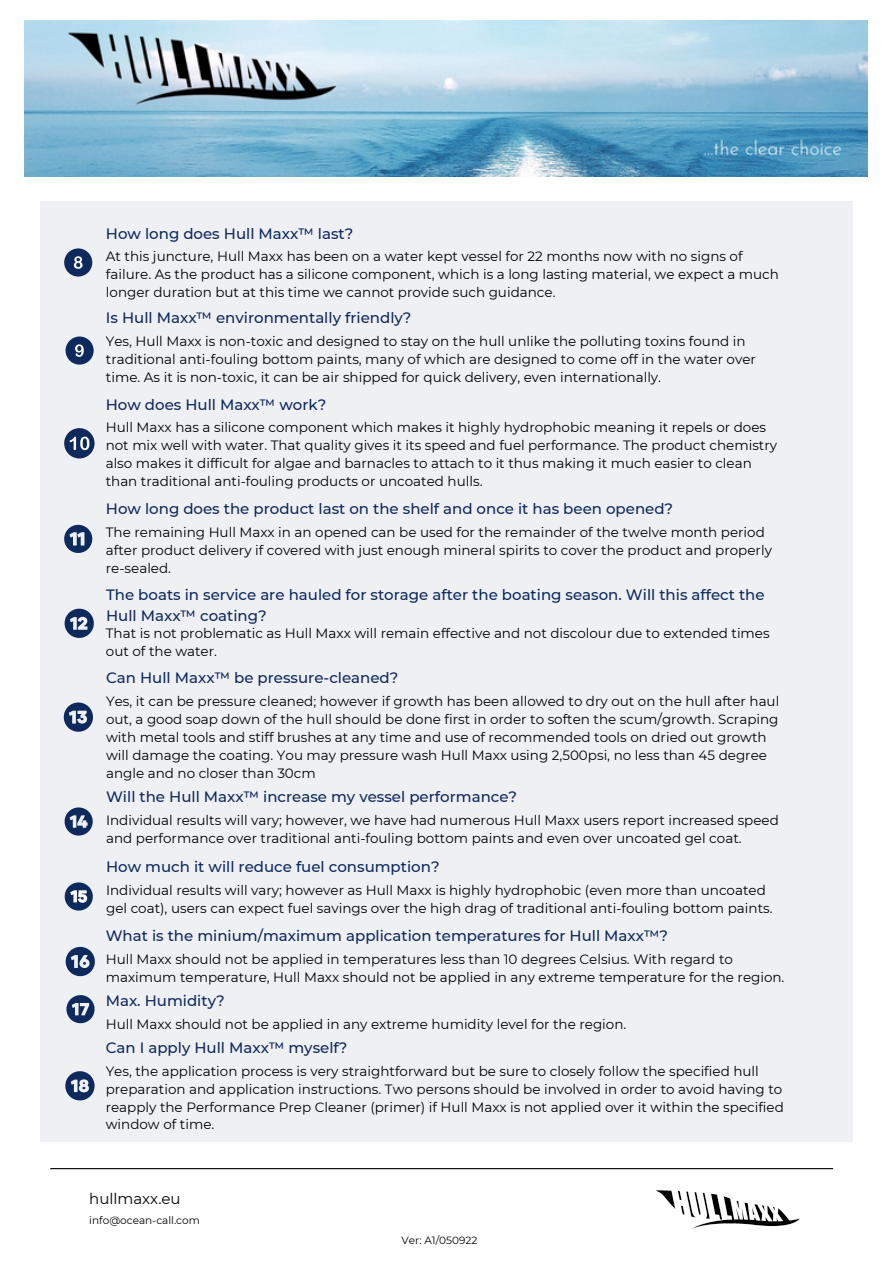
<style>
.page{position:relative;width:893px;height:1264px;background:#fff}
.page>*{position:absolute;margin:0;border:0;box-sizing:border-box;transform-origin:0 0}
.t1{font:500 15px/20.2px "Montserrat";color:#0e295c}
.t2{font:15px "Montserrat";color:#000}
.t3{font:13.5px/18px "Montserrat";color:#000}
.t4{font:10.5px "Montserrat";color:#000}
</style>
<div class="page">
<hr style="left:50px;top:1168px;width:783px;height:1px;background:#000">
<img style="left:656px;top:1190px;width:144px;height:39px">
<img style="left:24px;top:20px;width:843px;height:156px">
<div style="left:40px;top:201px;width:812px;height:940px;background:#eef0f4"></div>
<div style="left:64px;top:248px;width:28px;height:28px;background:#0e295c;border-radius:50%"></div>
<svg style="left:74px;top:256px;width:9px;height:13px"></svg>
<div style="left:66px;top:336px;width:28px;height:28px;background:#0e295c;border-radius:50%"></div>
<svg style="left:75px;top:344px;width:9px;height:13px"></svg>
<div style="left:64px;top:428px;width:30px;height:30px;background:#0e295c;border-radius:50%"></div>
<svg style="left:70px;top:436px;width:19px;height:14px"></svg>
<svg style="left:64px;top:525px;width:28px;height:28px"></svg>
<svg style="left:65px;top:608px;width:29px;height:30px"></svg>
<svg style="left:64px;top:702px;width:29px;height:29px"></svg>
<svg style="left:65px;top:807px;width:28px;height:28px"></svg>
<svg style="left:65px;top:882px;width:28px;height:28px"></svg>
<svg style="left:66px;top:946px;width:29px;height:30px"></svg>
<svg style="left:66px;top:995px;width:29px;height:28px"></svg>
<svg style="left:65px;top:1071px;width:30px;height:29px"></svg>
<p class="t1" style="left:106px;top:223px;width:249px">How long does Hull Maxx™ last?</p>
<p class="t3" style="left:106px;top:247px;width:674px">At this juncture, Hull Maxx has been on a water kept vessel for 22 months now with no signs of failure. As the product has a silicone component, which is a long lasting material, we expect a much longer duration but at this time we cannot provide such guidance.</p>
<p class="t1" style="left:106px;top:308px;width:307px">Is Hull Maxx™ environmentally friendly?</p>
<p class="t3" style="left:106px;top:332px;width:651px">Yes, Hull Maxx is non-toxic and designed to stay on the hull unlike the polluting toxins found in traditional anti-fouling bottom paints, many of which are designed to come off in the water over time. As it is non-toxic, it can be air shipped for quick delivery, even internationally.</p>
<p class="t1" style="left:106px;top:394px;width:222px">How does Hull Maxx™ work?</p>
<p class="t3" style="left:106px;top:418px;width:673px">Hull Maxx has a silicone component which makes it highly hydrophobic meaning it repels or does not mix well with water. That quality gives it its speed and fuel performance. The product chemistry also makes it difficult for algae and barnacles to attach to it thus making it much easier to clean than traditional anti-fouling products or uncoated hulls.</p>
<p class="t1" style="left:106px;top:498px;width:568px">How long does the product last on the shelf and once it has been opened?</p>
<p class="t3" style="left:106px;top:523px;width:667px">The remaining Hull Maxx in an opened can be used for the remainder of the twelve month period after product delivery if covered with just enough mineral spirits to cover the product and properly re-sealed.</p>
<p class="t1" style="left:106px;top:585px;width:660px">The boats in service are hauled for storage after the boating season. Will this affect the<br>Hull Maxx™ coating?</p>
<p class="t3" style="left:106px;top:624px;width:665px">That is not problematic as Hull Maxx will remain effective and not discolour due to extended times out of the water.</p>
<p class="t1" style="left:106px;top:668px;width:294px">Can Hull Maxx™ be pressure-cleaned?</p>
<p class="t3" style="left:106px;top:692px;width:674px">Yes, it can be pressure cleaned; however if growth has been allowed to dry out on the hull after haul out, a good soap down of the hull should be done first in order to soften the scum/growth. Scraping with metal tools and stiff brushes at any time and use of recommended tools on dried out growth will damage the coating. You may pressure wash Hull Maxx using 2,500psi, no less than 45 degree angle and no closer than 30cm</p>
<p class="t1" style="left:106px;top:786px;width:412px">Will the Hull Maxx™ increase my vessel performance?</p>
<p class="t3" style="left:106px;top:811px;width:674px">Individual results will vary; however, we have had numerous Hull Maxx users report increased speed and performance over traditional anti-fouling bottom paints and even over uncoated gel coat.</p>
<p class="t1" style="left:106px;top:856px;width:335px">How much it will reduce fuel consumption?</p>
<p class="t3" style="left:106px;top:880px;width:668px">Individual results will vary; however as Hull Maxx is highly hydrophobic (even more than uncoated gel coat), users can expect fuel savings over the high drag of traditional anti-fouling bottom paints.</p>
<p class="t1" style="left:106px;top:925px;width:564px">What is the minium/maximum application temperatures for Hull Maxx™?</p>
<p class="t3" style="left:106px;top:950px;width:680px">Hull Maxx should not be applied in temperatures less than 10 degrees Celsius. With regard to maximum temperature, Hull Maxx should not be applied in any extreme temperature for the region.</p>
<p class="t1" style="left:106px;top:990px;width:120px">Max. Humidity?</p>
<p class="t3" style="left:106px;top:1014px;width:522px">Hull Maxx should not be applied in any extreme humidity level for the region.</p>
<p class="t1" style="left:106px;top:1037px;width:243px">Can I apply Hull Maxx™ myself?</p>
<p class="t3" style="left:106px;top:1061px;width:679px">Yes, the application process is very straightforward but be sure to closely follow the specified hull preparation and application instructions. Two persons should be involved in order to avoid having to reapply the Performance Prep Cleaner (primer) if Hull Maxx is not applied over it within the specified window of time.</p>
<p class="t2" style="left:89px;top:1189px;width:93px">hullmaxx.eu</p>
<p class="t4" style="left:89px;top:1213px;width:112px">info@ocean-call.com</p>
<p class="t4" style="left:401px;top:1233px;width:77px">Ver: A1/050922</p>
</div>
